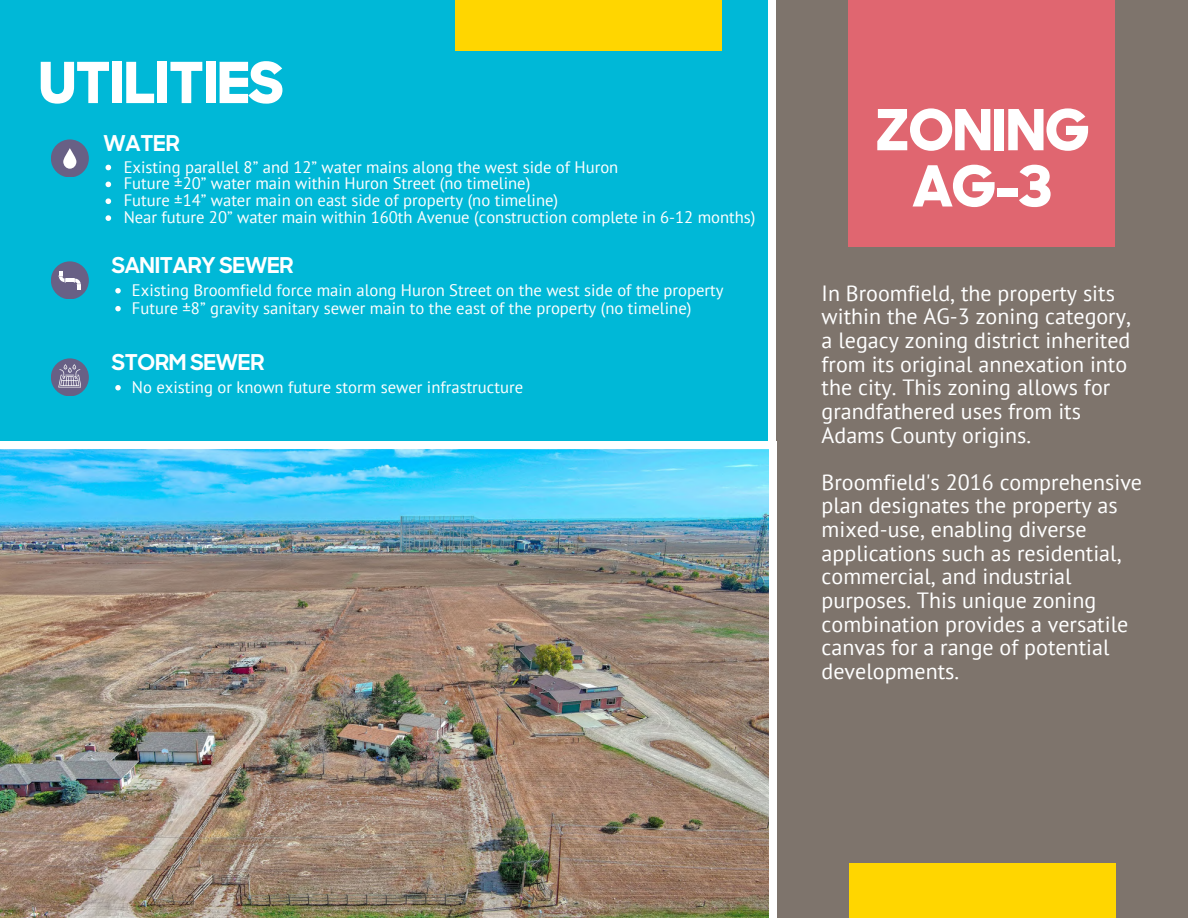
<style>
.page{position:relative;width:1188px;height:918px;background:#00b8d7}
.page>*{position:absolute;margin:0;border:0;box-sizing:border-box;transform-origin:0 0}
.t1{font:800 56.55px "Sharp Sans";letter-spacing:-.04em;color:#fff}
.t2{font:22.05px/23.7px "PT Sans";color:#fff}
.t3{font:700 21.75px "Sharp Sans";letter-spacing:-.04em;color:#fff}
.t4{font:16.65px "PT Sans";color:#fff}
</style>
<div class="page">
<div style="left:777px;top:0;width:411px;height:918px;background:#7e746c"></div>
<div style="left:848px;top:0;width:267px;height:247px;background:#e06670"></div>
<div style="left:51px;top:139px;width:38px;height:38px;background:#686085;border-radius:50%"></div>
<div style="left:849px;top:863px;width:267px;height:55px;background:#ffd600"></div>
<svg style="left:63px;top:148px;width:13px;height:20px"></svg>
<div style="left:51px;top:261px;width:38px;height:38px;background:#686085;border-radius:50%"></div>
<svg style="left:58px;top:271px;width:23px;height:18px"></svg>
<div style="left:51px;top:358px;width:38px;height:38px;background:#686085;border-radius:50%"></div>
<svg style="left:58px;top:364px;width:23px;height:23px"></svg>
<div style="left:455px;top:0;width:267px;height:50px;background:#ffd600"></div>
<img style="left:0;top:441px;width:777px;height:477px">
<svg style="left:106px;top:165px;width:5px;height:5px"></svg>
<svg style="left:106px;top:182px;width:5px;height:5px"></svg>
<svg style="left:106px;top:198px;width:5px;height:6px"></svg>
<svg style="left:106px;top:215px;width:5px;height:6px"></svg>
<svg style="left:115px;top:288px;width:6px;height:5px"></svg>
<svg style="left:115px;top:306px;width:6px;height:5px"></svg>
<svg style="left:115px;top:385px;width:6px;height:5px"></svg>
<p class="t1" style="left:38px;top:46px;width:248px">UTILITIES</p>
<p class="t3" style="left:103px;top:134px;width:78px">WATER</p>
<p class="t4" style="left:124px;top:156px;width:496px">Existing parallel 8” and 12” water mains along the west side of Huron</p>
<p class="t4" style="left:124px;top:172px;width:408px">Future ±20” water main within Huron Street (no timeline)</p>
<p class="t4" style="left:124px;top:189px;width:436px">Future ±14” water main on east side of property (no timeline)</p>
<p class="t4" style="left:124px;top:206px;width:633px">Near future 20” water main within 160th Avenue (construction complete in 6-12 months)</p>
<p class="t3" style="left:111px;top:256px;width:184px">SANITARY SEWER</p>
<p class="t4" style="left:132px;top:279px;width:593px">Existing Broomfield force main along Huron Street on the west side of the property</p>
<p class="t4" style="left:132px;top:297px;width:561px">Future ±8” gravity sanitary sewer main to the east of the property (no timeline)</p>
<p class="t3" style="left:111px;top:353px;width:155px">STORM SEWER</p>
<p class="t4" style="left:132px;top:376px;width:393px">No existing or known future storm sewer infrastructure</p>
<p class="t1" style="left:874px;top:93px;width:217px">ZONING</p>
<p class="t1" style="left:912px;top:149px;width:142px">AG-3</p>
<p class="t2" style="left:822px;top:281px;width:311px">In Broomfield, the property sits within the AG-3 zoning category, a legacy zoning district inherited from its original annexation into the city. This zoning allows for grandfathered uses from its<br>Adams County origins.</p>
<p class="t2" style="left:822px;top:470px;width:322px">Broomfield's 2016 comprehensive plan designates the property as mixed-use, enabling diverse applications such as residential, commercial, and industrial purposes. This unique zoning combination provides a versatile canvas for a range of potential developments.</p>
</div>
